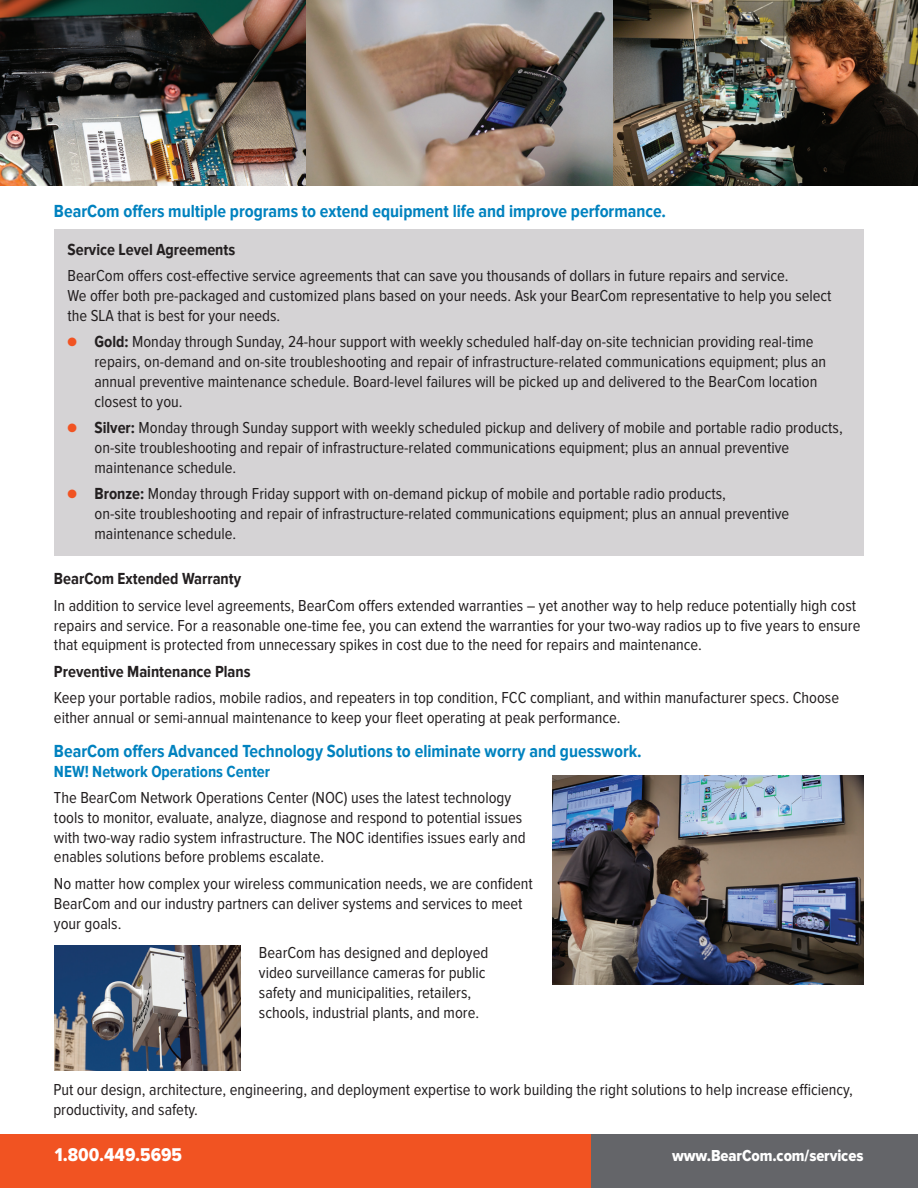
<style>
.page{position:relative;width:918px;height:1188px;background:#fff}
.page>*{position:absolute;margin:0;border:0;box-sizing:border-box;transform-origin:0 0}
.t1{font:19.2px "Proxima Nova Cond Extrabld";color:#fff}
.t2{font:700 18px "Proxima Nova Cond";color:#0082bf}
.t3{font:16.5px/19.8px "Proxima Nova Cond";color:#231f20}
.t4{font:700 16.5px "Proxima Nova Cond";color:#231f20}
.t5{font:700 16.5px "Proxima Nova Cond";color:#0082bf}
.t6{font:16.5px "Proxima Nova Cond Extrabld";letter-spacing:-.005em;color:#fff}
.s1{color:#f15322}
.s2{font-weight:700}
</style>
<div class="page">
<div style="left:54px;top:229px;width:810px;height:326px;background:#d5d3d5"></div>
<div style="left:589px;top:1134px;width:274px;height:54px;background:#646569"></div>
<div style="left:0;top:1134px;width:591px;height:54px;background:#f15322"></div>
<div style="left:624px;top:1134px;width:294px;height:54px;background:#646569"></div>
<img style="left:0;top:0;width:918px;height:186px">
<img style="left:553px;top:776px;width:311px;height:208px">
<img style="left:55px;top:945px;width:186px;height:126px">
<p class="t2" style="left:54px;top:201px;width:614px">BearCom offers multiple programs to extend equipment life and improve performance.</p>
<p class="t4" style="left:67px;top:240px;width:169px">Service Level Agreements</p>
<p class="t3" style="left:67px;top:266px;width:766px">BearCom offers cost-effective service agreements that can save you thousands of dollars in future repairs and service.<br>We offer both pre-packaged and customized plans based on your needs. Ask your BearCom representative to help you select the SLA that is best for your needs.</p>
<p class="t3" style="left:94px;top:333px;width:733px;text-indent:-27px"><span class="s1">●</span> <span class="s2">Gold:</span> Monday through Sunday, 24-hour support with weekly scheduled half-day on-site technician providing real-time repairs, on-demand and on-site troubleshooting and repair of infrastructure-related communications equipment; plus an annual preventive maintenance schedule. Board-level failures will be picked up and delivered to the BearCom location closest to you.</p>
<p class="t3" style="left:94px;top:419px;width:750px;text-indent:-27px"><span class="s1">●</span> <span class="s2">Silver:</span> Monday through Sunday support with weekly scheduled pickup and delivery of mobile and portable radio products, on-site troubleshooting and repair of infrastructure-related communications equipment; plus an annual preventive maintenance schedule.</p>
<p class="t3" style="left:94px;top:485px;width:696px;text-indent:-27px"><span class="s1">●</span> <span class="s2">Bronze:</span> Monday through Friday support with on-demand pickup of mobile and portable radio products,<br>on-site troubleshooting and repair of infrastructure-related communications equipment; plus an annual preventive maintenance schedule.</p>
<p class="t4" style="left:54px;top:570px;width:189px">BearCom Extended Warranty</p>
<p class="t3" style="left:54px;top:596px;width:808px">In addition to service level agreements, BearCom offers extended warranties – yet another way to help reduce potentially high cost repairs and service. For a reasonable one-time fee, you can extend the warranties for your two-way radios up to five years to ensure that equipment is protected from unnecessary spikes in cost due to the need for repairs and maintenance.</p>
<p class="t4" style="left:54px;top:662px;width:198px">Preventive Maintenance Plans</p>
<p class="t3" style="left:54px;top:689px;width:787px">Keep your portable radios, mobile radios, and repeaters in top condition, FCC compliant, and within manufacturer specs. Choose either annual or semi-annual maintenance to keep your fleet operating at peak performance.</p>
<p class="t2" style="left:54px;top:741px;width:589px">BearCom offers Advanced Technology Solutions to eliminate worry and guesswork.</p>
<p class="t5" style="left:54px;top:762px;width:218px">NEW! Network Operations Center</p>
<p class="t3" style="left:54px;top:788px;width:473px">The BearCom Network Operations Center (NOC) uses the latest technology tools to monitor, evaluate, analyze, diagnose and respond to potential issues with two-way radio system infrastructure. The NOC identifies issues early and enables solutions before problems escalate.</p>
<p class="t3" style="left:54px;top:874px;width:480px">No matter how complex your wireless communication needs, we are confident<br>BearCom and our industry partners can deliver systems and services to meet your goals.</p>
<p class="t3" style="left:259px;top:944px;width:231px">BearCom has designed and deployed video surveillance cameras for public safety and municipalities, retailers, schools, industrial plants, and more.</p>
<p class="t3" style="left:53px;top:1081px;width:801px">Put our design, architecture, engineering, and deployment expertise to work building the right solutions to help increase efficiency, productivity, and safety.</p>
<p class="t1" style="left:55px;top:1146px;width:129px">1.800.449.5695</p>
<p class="t6" style="left:672px;top:1148px;width:193px">www.BearCom.com/services</p>
</div>
